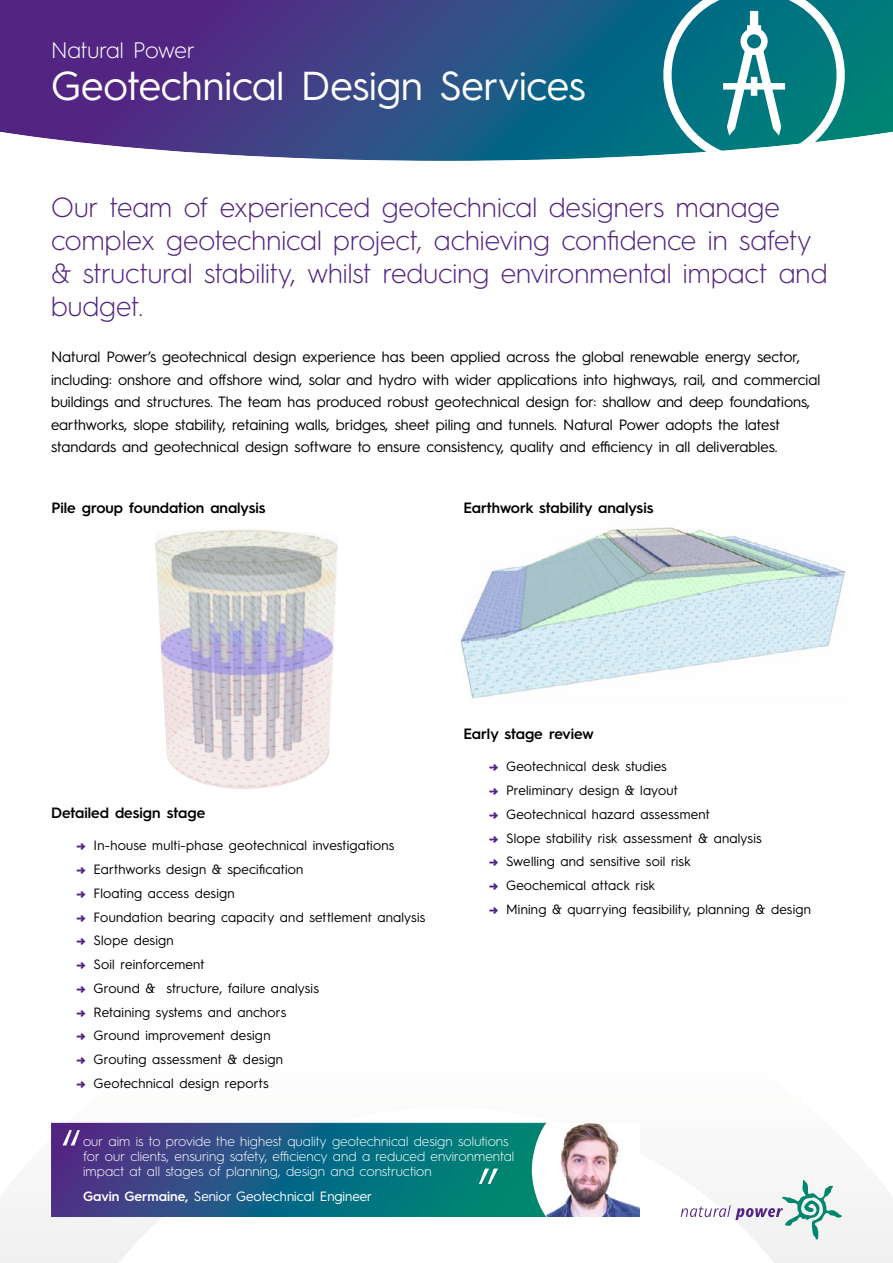
<style>
.page{position:relative;width:893px;height:1263px;background:#fff}
.page>*{position:absolute;margin:0;border:0;box-sizing:border-box;transform-origin:0 0}
.t1{font:40.5px "Hurme Geometric Sans 3";letter-spacing:-.005em;color:#fff}
.t2{font:300 27.75px/33px "Hurme Geometric Sans 3";color:#522583}
.t3{font:300 22.5px "Hurme Geometric Sans 3";letter-spacing:-.005em;color:#fff}
.t4{font:15px/22.5px "Hurme Geometric Sans 3";color:#000}
.t5{font:600 15px "Hurme Geometric Sans 3";color:#000}
.t6{font:13.5px "Hurme Geometric Sans 3";letter-spacing:.015em;color:#000}
.t7{font:300 13.5px/15px "Hurme Geometric Sans 3";letter-spacing:.005em;color:#fff}
.t8{font:13.5px "Hurme Geometric Sans 3";color:#fff}
.s1{font-weight:700;color:#522583}
.s2{font-weight:600}
</style>
<div class="page">
<svg style="left:0;top:1122px;width:893px;height:141px"></svg>
<svg style="left:0;top:0;width:893px;height:161px;background:#3c5f8e"></svg>
<img style="left:460px;top:527px;width:386px;height:172px">
<img style="left:155px;top:529px;width:183px;height:260px">
<svg style="left:51px;top:1123px;width:482px;height:94px;background:#1b5e81"></svg>
<img style="left:533px;top:1123px;width:107px;height:94px">
<svg style="left:479px;top:1168px;width:19px;height:16px"></svg>
<svg style="left:63px;top:1130px;width:17px;height:15px"></svg>
<svg style="left:681px;top:1179px;width:161px;height:61px"></svg>
<h3 class="t3" style="left:51px;top:35px;width:145px">Natural Power</h3>
<h1 class="t1" style="left:51px;top:58px;width:536px">Geotechnical Design Services</h1>
<h2 class="t2" style="left:51px;top:189px;width:778px">Our team of experienced geotechnical designers manage complex geotechnical project, achieving confidence in safety &amp; structural stability, whilst reducing environmental impact and budget.</h2>
<p class="t4" style="left:51px;top:345px;width:771px">Natural Power’s geotechnical design experience has been applied across the global renewable energy sector, including: onshore and offshore wind, solar and hydro with wider applications into highways, rail, and commercial buildings and structures. The team has produced robust geotechnical design for: shallow and deep foundations, earthworks, slope stability, retaining walls, bridges, sheet piling and tunnels. Natural Power adopts the latest standards and geotechnical design software to ensure consistency, quality and efficiency in all deliverables.</p>
<p class="t5" style="left:51px;top:497px;width:216px">Pile group foundation analysis</p>
<p class="t5" style="left:463px;top:497px;width:191px">Earthwork stability analysis</p>
<p class="t5" style="left:51px;top:802px;width:156px">Detailed design stage</p>
<p class="t6" style="left:77px;top:836px;width:319px"><span class="s1">→</span> In-house multi-phase geotechnical investigations</p>
<p class="t6" style="left:77px;top:860px;width:228px"><span class="s1">→</span> Earthworks design &amp; specification</p>
<p class="t6" style="left:77px;top:884px;width:160px"><span class="s1">→</span> Floating access design</p>
<p class="t6" style="left:77px;top:907px;width:350px"><span class="s1">→</span> Foundation bearing capacity and settlement analysis</p>
<p class="t6" style="left:77px;top:931px;width:99px"><span class="s1">→</span> Slope design</p>
<p class="t6" style="left:77px;top:955px;width:130px"><span class="s1">→</span> Soil reinforcement</p>
<p class="t6" style="left:77px;top:979px;width:244px"><span class="s1">→</span> Ground &amp; structure, failure analysis</p>
<p class="t6" style="left:77px;top:1002px;width:211px"><span class="s1">→</span> Retaining systems and anchors</p>
<p class="t6" style="left:77px;top:1026px;width:195px"><span class="s1">→</span> Ground improvement design</p>
<p class="t6" style="left:77px;top:1050px;width:208px"><span class="s1">→</span> Grouting assessment &amp; design</p>
<p class="t6" style="left:77px;top:1074px;width:194px"><span class="s1">→</span> Geotechnical design reports</p>
<p class="t5" style="left:463px;top:723px;width:132px">Early stage review</p>
<p class="t6" style="left:489px;top:757px;width:179px"><span class="s1">→</span> Geotechnical desk studies</p>
<p class="t6" style="left:489px;top:781px;width:190px"><span class="s1">→</span> Preliminary design &amp; layout</p>
<p class="t6" style="left:489px;top:805px;width:222px"><span class="s1">→</span> Geotechnical hazard assessment</p>
<p class="t6" style="left:489px;top:828px;width:274px"><span class="s1">→</span> Slope stability risk assessment &amp; analysis</p>
<p class="t6" style="left:489px;top:852px;width:203px"><span class="s1">→</span> Swelling and sensitive soil risk</p>
<p class="t6" style="left:489px;top:876px;width:168px"><span class="s1">→</span> Geochemical attack risk</p>
<p class="t6" style="left:489px;top:900px;width:323px"><span class="s1">→</span> Mining &amp; quarrying feasibility, planning &amp; design</p>
<p class="t7" style="left:83px;top:1133px;width:433px">our aim is to provide the highest quality geotechnical design solutions for our clients, ensuring safety, efficiency and a reduced environmental impact at all stages of planning, design and construction</p>
<p class="t8" style="left:83px;top:1186px;width:291px"><span class="s2">Gavin Germaine,</span> Senior Geotechnical Engineer</p>
</div>
